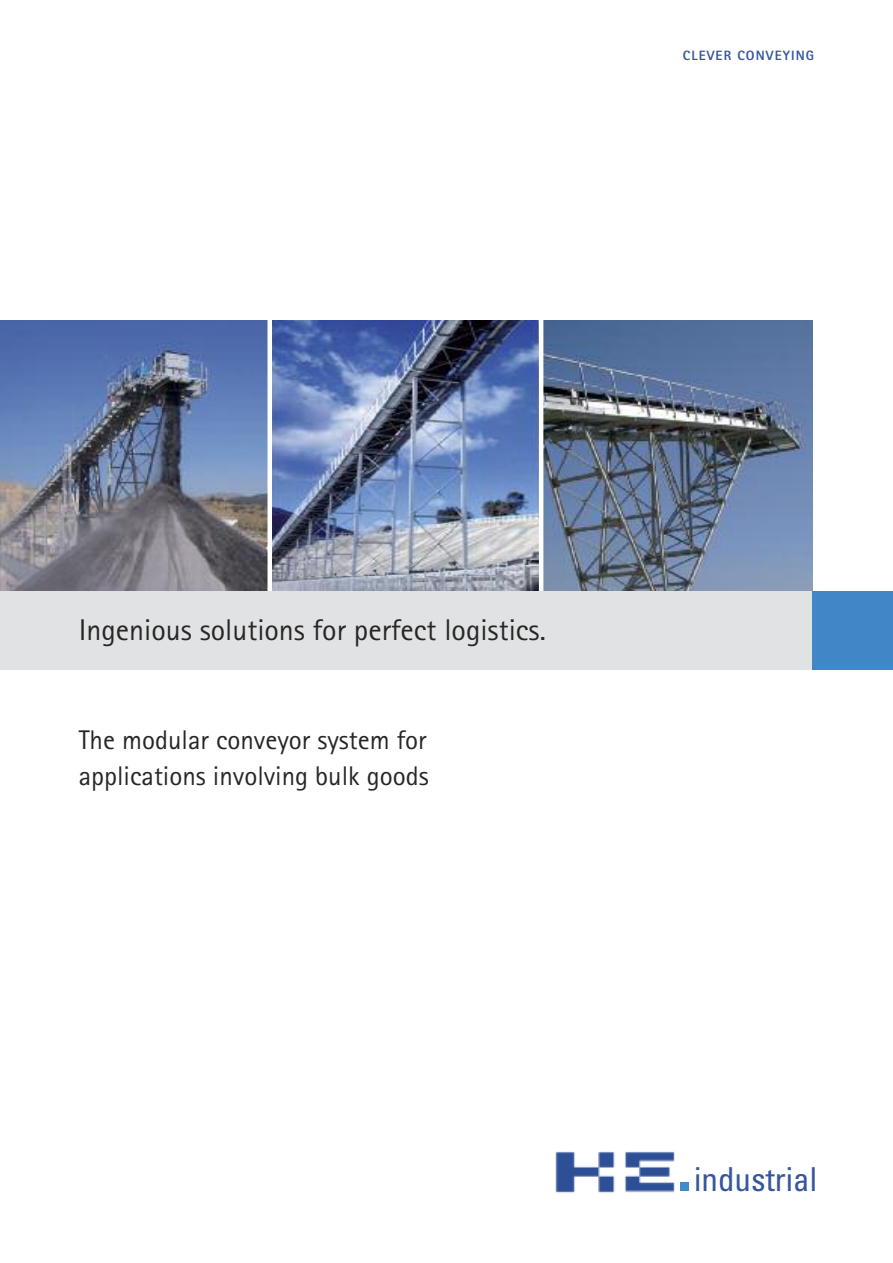
<style>
.page{position:relative;width:893px;height:1263px;background:#fff}
.page>*{position:absolute;margin:0;border:0;box-sizing:border-box;transform-origin:0 0}
.t1{font:condensed 33px "Univers";color:#36569d}
.t2{font:30px "AT Rotis Sans Serif";color:#272627}
.t3{font:27px/36px "AT Rotis Sans Serif";color:#272627}
.t4{font:800 13.5px "AT Rotis Sans Serif";letter-spacing:.08em;color:#36569d}
</style>
<div class="page">
<img style="left:0;top:320px;width:812px;height:271px">
<hr style="left:268px;top:319px;width:4px;height:278px;background:#fff">
<hr style="left:539px;top:317px;width:4px;height:278px;background:#fff">
<div style="left:0;top:591px;width:893px;height:79px;background:#e1e2e3"></div>
<div style="left:812px;top:591px;width:81px;height:79px;background:#4187c8"></div>
<img style="left:555px;top:1151px;width:120px;height:42px">
<div style="left:681px;top:1182px;width:8px;height:9px;background:#408bcb"></div>
<p class="t4" style="left:683px;top:51px;width:133px">CLEVER CONVEYING</p>
<p class="t2" style="left:79px;top:619px;width:469px">Ingenious solutions for perfect logistics.</p>
<p class="t3" style="left:79px;top:725px;width:351px">The modular conveyor system for applications involving bulk goods</p>
<p class="t1" style="left:694px;top:1167px;width:124px">industrial</p>
</div>
